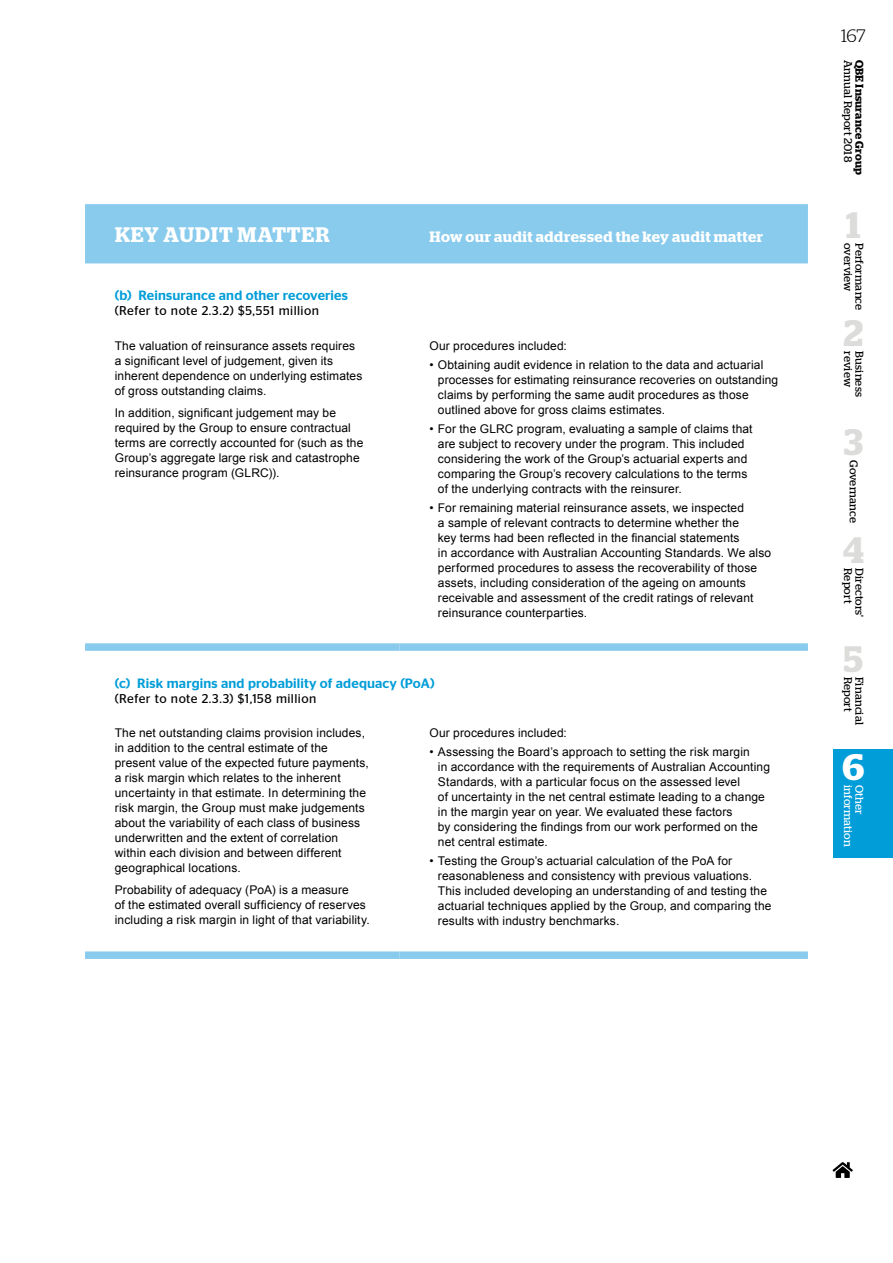
<style>
.page{position:relative;width:893px;height:1263px;background:#fff}
.page>*{position:absolute;margin:0;border:0;box-sizing:border-box;transform-origin:0 0}
.t1{font:600 36.75px "Stag";color:#dcdcdb}
.t2{font:600 36.75px "Stag";color:#fff}
.t3{font:600 21px "Stag";letter-spacing:.045em;color:#fff}
.t4{font:300 18px "Stag";color:#000}
.t5{font:600 15px "Stag";letter-spacing:.03em;color:#fff}
.t6{font:500 13.5px "Stag Sans";letter-spacing:.01em;color:#009dd8}
.t7{font:12.75px "Stag Sans";letter-spacing:.03em;color:#000}
.t8{font:12px/15px "Arial";letter-spacing:.01em;color:#000}
.t9{font:11.25px "Stag";letter-spacing:.015em;color:#000}
.t10{font:600 11.25px "Stag";letter-spacing:.015em;color:#000}
.t11{font:11.25px "Stag";letter-spacing:.015em;color:#fff}
</style>
<div class="page">
<div style="left:85px;top:204px;width:723px;height:59px;background:#89cbed"></div>
<div style="left:85px;top:643px;width:315px;height:8px;background:#89cbed"></div>
<div style="left:400px;top:643px;width:408px;height:8px;background:#89cbed"></div>
<div style="left:85px;top:951px;width:315px;height:8px;background:#89cbed"></div>
<div style="left:400px;top:951px;width:408px;height:8px;background:#89cbed"></div>
<div style="left:833px;top:750px;width:60px;height:108px;background:#009dd8"></div>
<svg style="left:833px;top:1162px;width:20px;height:16px"></svg>
<h2 class="t3" style="left:115px;top:222px;width:216px">KEY AUDIT MATTER</h2>
<p class="t5" style="left:429px;top:228px;width:335px">How our audit addressed the key audit matter</p>
<p class="t6" style="left:115px;top:288px;width:235px">(b) Reinsurance and other recoveries</p>
<p class="t7" style="left:115px;top:304px;width:206px">(Refer to note 2.3.2) $5,551 million</p>
<p class="t8" style="left:115px;top:338px;width:249px">The valuation of reinsurance assets requires a significant level of judgement, given its inherent dependence on underlying estimates of gross outstanding claims.</p>
<p class="t8" style="left:115px;top:405px;width:250px">In addition, significant judgement may be required by the Group to ensure contractual terms are correctly accounted for (such as the Group’s aggregate large risk and catastrophe reinsurance program (GLRC)).</p>
<p class="t8" style="left:429px;top:338px;width:139px">Our procedures included:</p>
<p class="t8" style="left:438px;top:357px;width:342px;text-indent:-9px">• Obtaining audit evidence in relation to the data and actuarial processes for estimating reinsurance recoveries on outstanding claims by performing the same audit procedures as those outlined above for gross claims estimates.</p>
<p class="t8" style="left:438px;top:421px;width:316px;text-indent:-9px">• For the GLRC program, evaluating a sample of claims that are subject to recovery under the program. This included considering the work of the Group’s actuarial experts and comparing the Group’s recovery calculations to the terms of the underlying contracts with the reinsurer.</p>
<p class="t8" style="left:438px;top:501px;width:335px;text-indent:-9px">• For remaining material reinsurance assets, we inspected<br>a sample of relevant contracts to determine whether the<br>key terms had been reflected in the financial statements<br>in accordance with Australian Accounting Standards. We also performed procedures to assess the recoverability of those assets, including consideration of the ageing on amounts receivable and assessment of the credit ratings of relevant reinsurance counterparties.</p>
<p class="t6" style="left:115px;top:675px;width:321px">(c) Risk margins and probability of adequacy (PoA)</p>
<p class="t7" style="left:115px;top:691px;width:203px">(Refer to note 2.3.3) $1,158 million</p>
<p class="t8" style="left:115px;top:725px;width:256px">The net outstanding claims provision includes, in addition to the central estimate of the present value of the expected future payments, a risk margin which relates to the inherent uncertainty in that estimate. In determining the risk margin, the Group must make judgements about the variability of each class of business underwritten and the extent of correlation within each division and between different geographical locations.</p>
<p class="t8" style="left:115px;top:883px;width:257px">Probability of adequacy (PoA) is a measure<br>of the estimated overall sufficiency of reserves including a risk margin in light of that variability.</p>
<p class="t8" style="left:429px;top:725px;width:139px">Our procedures included:</p>
<p class="t8" style="left:438px;top:744px;width:334px;text-indent:-9px">• Assessing the Board’s approach to setting the risk margin<br>in accordance with the requirements of Australian Accounting Standards, with a particular focus on the assessed level<br>of uncertainty in the net central estimate leading to a change in the margin year on year. We evaluated these factors<br>by considering the findings from our work performed on the net central estimate.</p>
<p class="t8" style="left:438px;top:854px;width:335px;text-indent:-9px">• Testing the Group’s actuarial calculation of the PoA for reasonableness and consistency with previous valuations.<br>This included developing an understanding of and testing the actuarial techniques applied by the Group, and comparing the results with industry benchmarks.</p>
<h3 class="t4" style="left:841px;top:26px;width:26px">167</h3>
<p class="t9" style="left:855px;top:60px;width:104px;rotate:90deg">Annual Report 2018</p>
<p class="t10" style="left:866px;top:60px;width:116px;rotate:90deg">QBE Insurance Group</p>
<h1 class="t1" style="left:846px;top:203px;width:16px">1</h1>
<p class="t9" style="left:866px;top:243px;width:69px;rotate:90deg">Performance</p>
<h1 class="t1" style="left:843px;top:312px;width:21px">2</h1>
<p class="t9" style="left:855px;top:351px;width:37px;rotate:90deg">review</p>
<p class="t9" style="left:866px;top:351px;width:47px;rotate:90deg">Business</p>
<h1 class="t1" style="left:844px;top:420px;width:21px">3</h1>
<p class="t9" style="left:860px;top:460px;width:65px;rotate:90deg">Governance</p>
<h1 class="t1" style="left:843px;top:529px;width:22px">4</h1>
<p class="t9" style="left:855px;top:568px;width:37px;rotate:90deg">Report</p>
<p class="t9" style="left:866px;top:568px;width:51px;rotate:90deg">Directors'</p>
<p class="t9" style="left:855px;top:243px;width:50px;rotate:90deg">overview</p>
<h1 class="t1" style="left:844px;top:637px;width:21px">5</h1>
<p class="t9" style="left:855px;top:676px;width:37px;rotate:90deg">Report</p>
<p class="t9" style="left:866px;top:676px;width:50px;rotate:90deg">Financial</p>
<h1 class="t2" style="left:842px;top:745px;width:23px">6</h1>
<p class="t11" style="left:855px;top:785px;width:63px;rotate:90deg">information</p>
<p class="t11" style="left:866px;top:785px;width:31px;rotate:90deg">Other</p>
</div>
